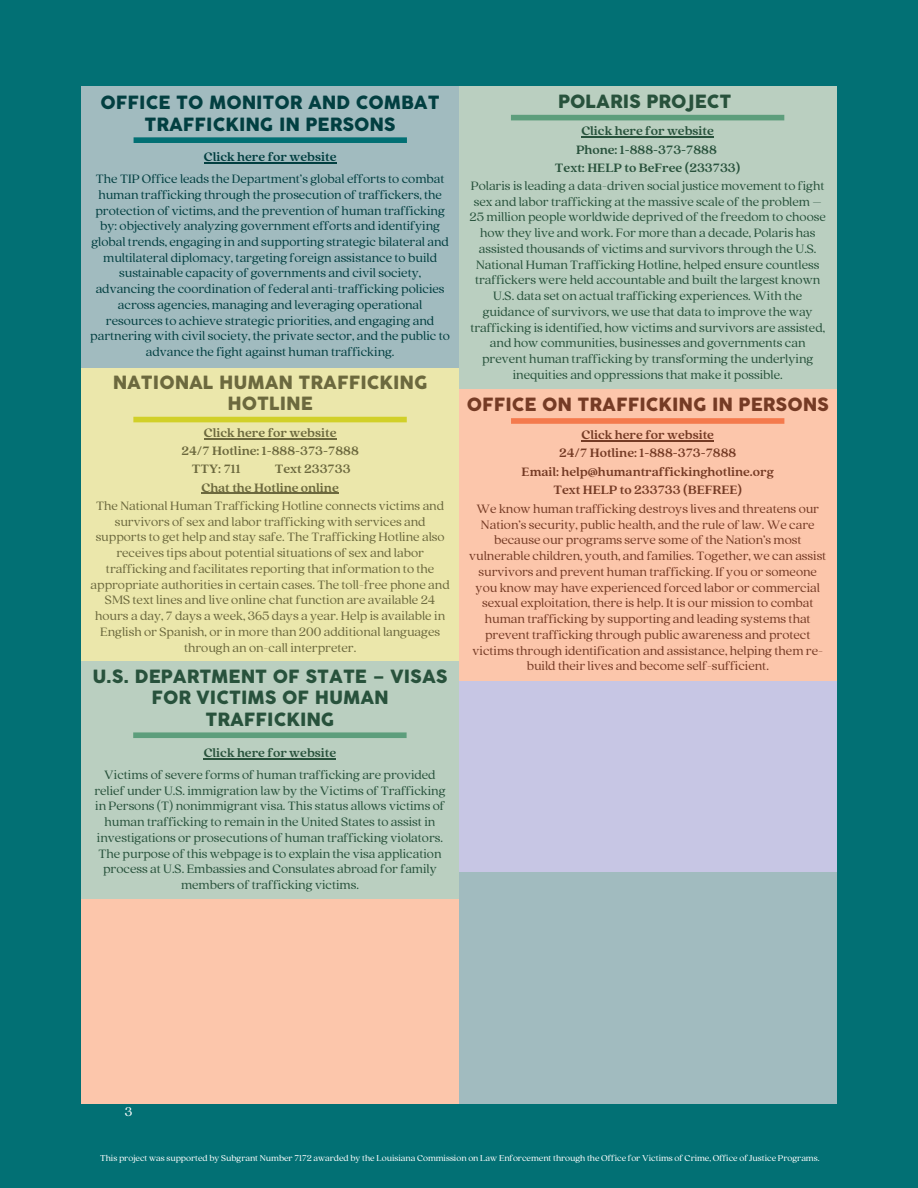
<style>
.page{position:relative;width:918px;height:1188px;background:#027074}
.page>*{position:absolute;margin:0;border:0;box-sizing:border-box;transform-origin:0 0}
.t1{font:18px/21.3px "Cocogoose Pro";color:#28523c;text-align:center}
.t2{font:18px/21.3px "Cocogoose Pro";color:#023f41;text-align:center}
.t3{font:18px/21.3px "Cocogoose Pro";color:#6c693e;text-align:center}
.t4{font:18px "Cocogoose Pro";color:#753b25}
.t5{font:13.95px "Quincy CF";color:#fff}
.t6{font:13.5px/15.8px "Quincy CF";color:#28523c;text-align:center}
.t7{font:13.5px/15.8px "Quincy CF";color:#023f41;text-align:center}
.t8{font:13.5px/15.8px "Quincy CF";color:#753b25;text-align:center}
.t9{font:13.5px/15.8px "Quincy CF";color:#6c693e;text-align:center}
.t10{font:700 13.5px "Quincy CF";color:#753b25}
.t11{font:700 13.5px "Quincy CF";color:#28523c}
.t12{font:700 13.5px "Quincy CF";color:#6c693e}
.t13{font:700 13.5px "Quincy CF";color:#023f41}
.t14{font:9.45px "Quincy CF";color:#fff}
</style>
<div class="page">
<div style="left:81px;top:86px;width:391px;height:294px;background:#a1bbbf"></div>
<div style="left:81px;top:368px;width:384px;height:306px;background:#ebe7ab"></div>
<div style="left:459px;top:86px;width:378px;height:321px;background:#bacfc0"></div>
<div style="left:81px;top:661px;width:391px;height:259px;background:#bacfc0"></div>
<div style="left:459px;top:389px;width:378px;height:309px;background:#fcc6ab"></div>
<div style="left:81px;top:900px;width:384px;height:204px;background:#fcc6ab"></div>
<div style="left:459px;top:681px;width:377px;height:199px;background:#c7c6e4"></div>
<div style="left:459px;top:873px;width:378px;height:231px;background:#a1bbbf"></div>
<div style="left:511px;top:115px;width:273px;height:5px;background:#5d9e7c"></div>
<hr style="left:581px;top:137px;width:133px;height:1px;background:#28523c">
<div style="left:133px;top:417px;width:274px;height:5px;background:#d1d029"></div>
<hr style="left:204px;top:438px;width:132px;height:2px;background:#6c693e">
<hr style="left:202px;top:493px;width:137px;height:1px;background:#6c693e">
<div style="left:511px;top:418px;width:273px;height:6px;background:#f47a4d"></div>
<hr style="left:581px;top:440px;width:133px;height:1px;background:#753b25">
<div style="left:133px;top:732px;width:274px;height:6px;background:#5d9e7c"></div>
<hr style="left:204px;top:758px;width:132px;height:1px;background:#28523c">
<div style="left:134px;top:137px;width:273px;height:6px;background:#027074"></div>
<hr style="left:204px;top:162px;width:132px;height:2px;background:#023f41">
<p class="t2" style="left:101px;top:93px;width:341px">OFFICE TO MONITOR AND COMBAT<br>TRAFFICKING IN PERSONS</p>
<p class="t13" style="left:204px;top:148px;width:134px">Click here for website</p>
<p class="t7" style="left:90px;top:170px;width:361px">The TIP Office leads the Department’s global efforts to combat human trafficking through the prosecution of traffickers, the protection of victims, and the prevention of human trafficking by: objectively analyzing government efforts and identifying global trends, engaging in and supporting strategic bilateral and multilateral diplomacy, targeting foreign assistance to build sustainable capacity of governments and civil society, advancing the coordination of federal anti-trafficking policies across agencies, managing and leveraging operational resources to achieve strategic priorities, and engaging and partnering with civil society, the private sector, and the public to advance the fight against human trafficking.</p>
<p class="t3" style="left:113px;top:372px;width:316px">NATIONAL HUMAN TRAFFICKING<br>HOTLINE</p>
<p class="t12" style="left:204px;top:424px;width:134px">Click here for website</p>
<p class="t12" style="left:182px;top:442px;width:179px">24/7 Hotline: 1-888-373-7888</p>
<p class="t12" style="left:192px;top:460px;width:50px">TTY: 711</p>
<p class="t12" style="left:275px;top:460px;width:77px">Text 233733</p>
<p class="t12" style="left:202px;top:478px;width:139px">Chat the Hotline online</p>
<p class="t9" style="left:91px;top:497px;width:361px">The National Human Trafficking Hotline connects victims and survivors of sex and labor trafficking with services and supports to get help and stay safe. The Trafficking Hotline also receives tips about potential situations of sex and labor trafficking and facilitates reporting that information to the appropriate authorities in certain cases. The toll-free phone and SMS text lines and live online chat function are available 24 hours a day, 7 days a week, 365 days a year. Help is available in English or Spanish, or in more than 200 additional languages through an on-call interpreter.</p>
<p class="t1" style="left:92px;top:667px;width:357px">U.S. DEPARTMENT OF STATE – VISAS<br>FOR VICTIMS OF HUMAN<br>TRAFFICKING</p>
<p class="t11" style="left:204px;top:744px;width:134px">Click here for website</p>
<p class="t6" style="left:94px;top:766px;width:353px">Victims of severe forms of human trafficking are provided relief under U.S. immigration law by the Victims of Trafficking in Persons (T) nonimmigrant visa. This status allows victims of human trafficking to remain in the United States to assist in investigations or prosecutions of human trafficking violators.<br>The purpose of this webpage is to explain the visa application process at U.S. Embassies and Consulates abroad for family members of trafficking victims.</p>
<p class="t1" style="left:558px;top:92px;width:175px">POLARIS PROJECT</p>
<p class="t11" style="left:581px;top:122px;width:134px">Click here for website</p>
<p class="t11" style="left:576px;top:140px;width:142px">Phone: 1-888-373-7888</p>
<p class="t11" style="left:555px;top:159px;width:187px">Text: HELP to BeFree (233733)</p>
<p class="t6" style="left:470px;top:177px;width:358px">Polaris is leading a data-driven social justice movement to fight sex and labor trafficking at the massive scale of the problem – 25 million people worldwide deprived of the freedom to choose how they live and work. For more than a decade, Polaris has assisted thousands of victims and survivors through the U.S.<br>National Human Trafficking Hotline, helped ensure countless traffickers were held accountable and built the largest known U.S. data set on actual trafficking experiences. With the guidance of survivors, we use that data to improve the way trafficking is identified, how victims and survivors are assisted, and how communities, businesses and governments can prevent human trafficking by transforming the underlying inequities and oppressions that make it possible.</p>
<p class="t4" style="left:467px;top:397px;width:364px">OFFICE ON TRAFFICKING IN PERSONS</p>
<p class="t10" style="left:581px;top:426px;width:134px">Click here for website</p>
<p class="t10" style="left:559px;top:444px;width:179px">24/7 Hotline: 1-888-373-7888</p>
<p class="t10" style="left:522px;top:463px;width:254px">Email: help@humantraffickinghotline.org</p>
<p class="t10" style="left:553px;top:481px;width:190px">Text HELP to 233733 (BEFREE)</p>
<p class="t8" style="left:469px;top:500px;width:359px">We know human trafficking destroys lives and threatens our Nation’s security, public health, and the rule of law. We care because our programs serve some of the Nation’s most vulnerable children, youth, and families. Together, we can assist survivors and prevent human trafficking. If you or someone you know may have experienced forced labor or commercial sexual exploitation, there is help. It is our mission to combat human trafficking by supporting and leading systems that prevent trafficking through public awareness and protect victims through identification and assistance, helping them re&shy;build their lives and become self-sufficient.</p>
<p class="t5" style="left:125px;top:1103px;width:9px">3</p>
<p class="t14" style="left:100px;top:1152px;width:721px">This project was supported by Subgrant Number 7172 awarded by the Louisiana Commission on Law Enforcement through the Office for Victims of Crime, Office of Justice Programs.</p>
</div>
